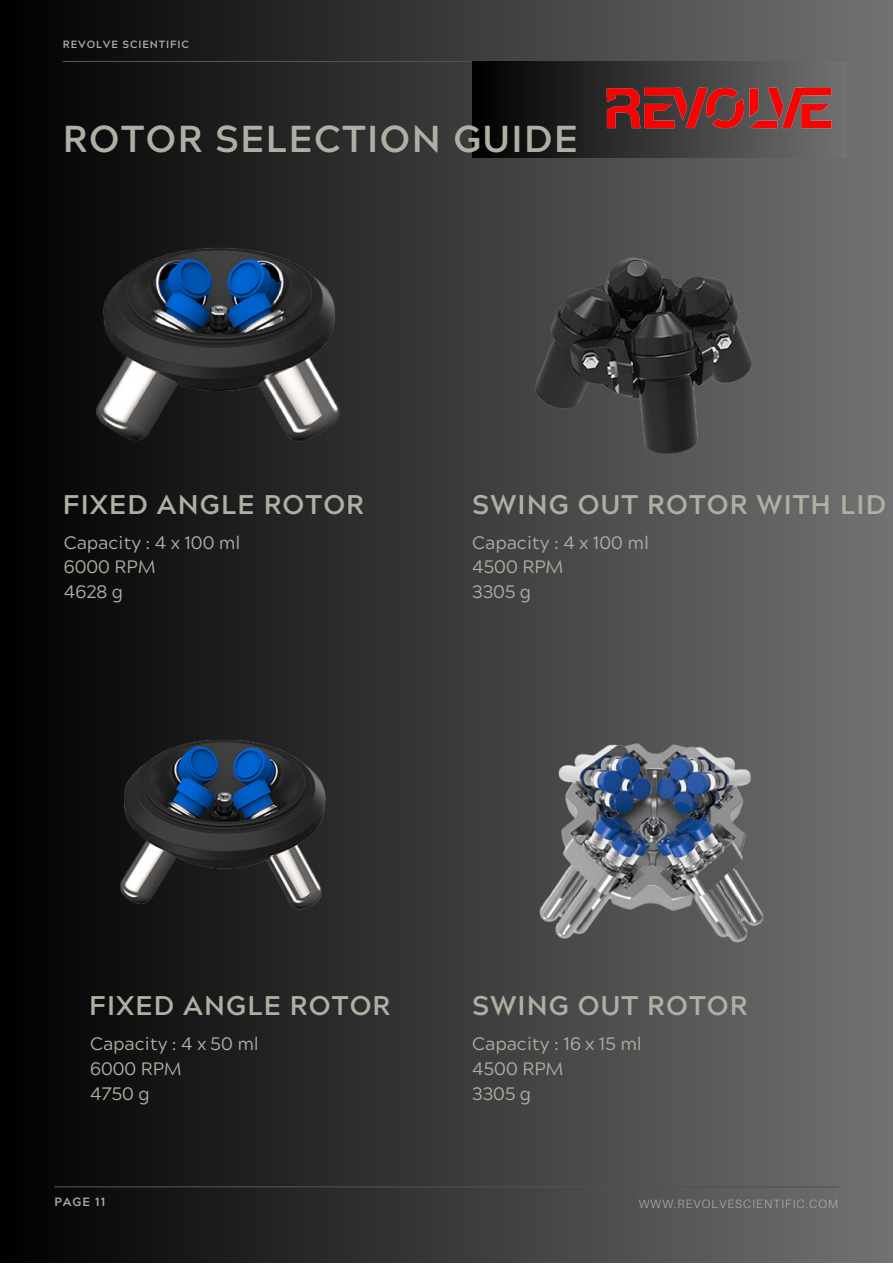
<style>
.page{position:relative;width:893px;height:1264px;background:#fff}
.page>*{position:absolute;margin:0;border:0;box-sizing:border-box;transform-origin:0 0}
.t1{font:700 37.5px "Acherus Grotesque";letter-spacing:.04em;color:#aeb0a3}
.t2{font:700 27px "Acherus Grotesque";letter-spacing:.04em;color:#aeb0a3}
.t3{font:18px "Acherus Grotesque";color:#aeb0a3}
.t4{font:300 12px "Aileron";letter-spacing:.08em;color:#aeb0a3}
.t5{font:700 12px "Acherus Grotesque";letter-spacing:.08em;color:#aeb0a3}
.t6{font:700 10.5px "Acherus Grotesque";letter-spacing:.08em;color:#aeb0a3}
</style>
<div class="page">
<div style="left:0;top:0;width:892px;height:1262px;background:linear-gradient(to right,#000,#727272)"></div>
<hr style="left:63px;top:61px;width:783px;height:1px;background:#4c5355">
<hr style="left:54px;top:1186px;width:784px;height:1px;background:#4c5355">
<div style="left:472px;top:62px;width:374px;height:96px;background:linear-gradient(to right,#000,#727272)"></div>
<img style="left:588px;top:62px;width:266px;height:81px">
<img style="left:507px;top:220px;width:271px;height:271px">
<img style="left:505px;top:691px;width:302px;height:262px">
<img style="left:90px;top:688px;width:268px;height:267px">
<img style="left:0;top:152px;width:484px;height:382px">
<p class="t6" style="left:63px;top:40px;width:128px">REVOLVE SCIENTIFIC</p>
<p class="t1" style="left:63px;top:124px;width:516px">ROTOR SELECTION GUIDE</p>
<p class="t2" style="left:63px;top:493px;width:303px">FIXED ANGLE ROTOR</p>
<p class="t2" style="left:472px;top:493px;width:415px">SWING OUT ROTOR WITH LID</p>
<p class="t3" style="left:64px;top:535px;width:178px">Capacity : 4 x 100 ml</p>
<p class="t3" style="left:64px;top:560px;width:93px">6000 RPM</p>
<p class="t3" style="left:64px;top:584px;width:61px">4628 g</p>
<p class="t3" style="left:472px;top:535px;width:178px">Capacity : 4 x 100 ml</p>
<p class="t3" style="left:472px;top:560px;width:93px">4500 RPM</p>
<p class="t3" style="left:472px;top:584px;width:61px">3305 g</p>
<p class="t2" style="left:89px;top:995px;width:303px">FIXED ANGLE ROTOR</p>
<p class="t2" style="left:472px;top:995px;width:277px">SWING OUT ROTOR</p>
<p class="t3" style="left:90px;top:1036px;width:170px">Capacity : 4 x 50 ml</p>
<p class="t3" style="left:90px;top:1061px;width:93px">6000 RPM</p>
<p class="t3" style="left:90px;top:1086px;width:61px">4750 g</p>
<p class="t3" style="left:472px;top:1036px;width:171px">Capacity : 16 x 15 ml</p>
<p class="t3" style="left:472px;top:1061px;width:93px">4500 RPM</p>
<p class="t3" style="left:472px;top:1086px;width:61px">3305 g</p>
<p class="t5" style="left:54px;top:1197px;width:52px">PAGE 11</p>
<p class="t4" style="left:638px;top:1196px;width:201px">WWW.REVOLVESCIENTIFIC.COM</p>
</div>
